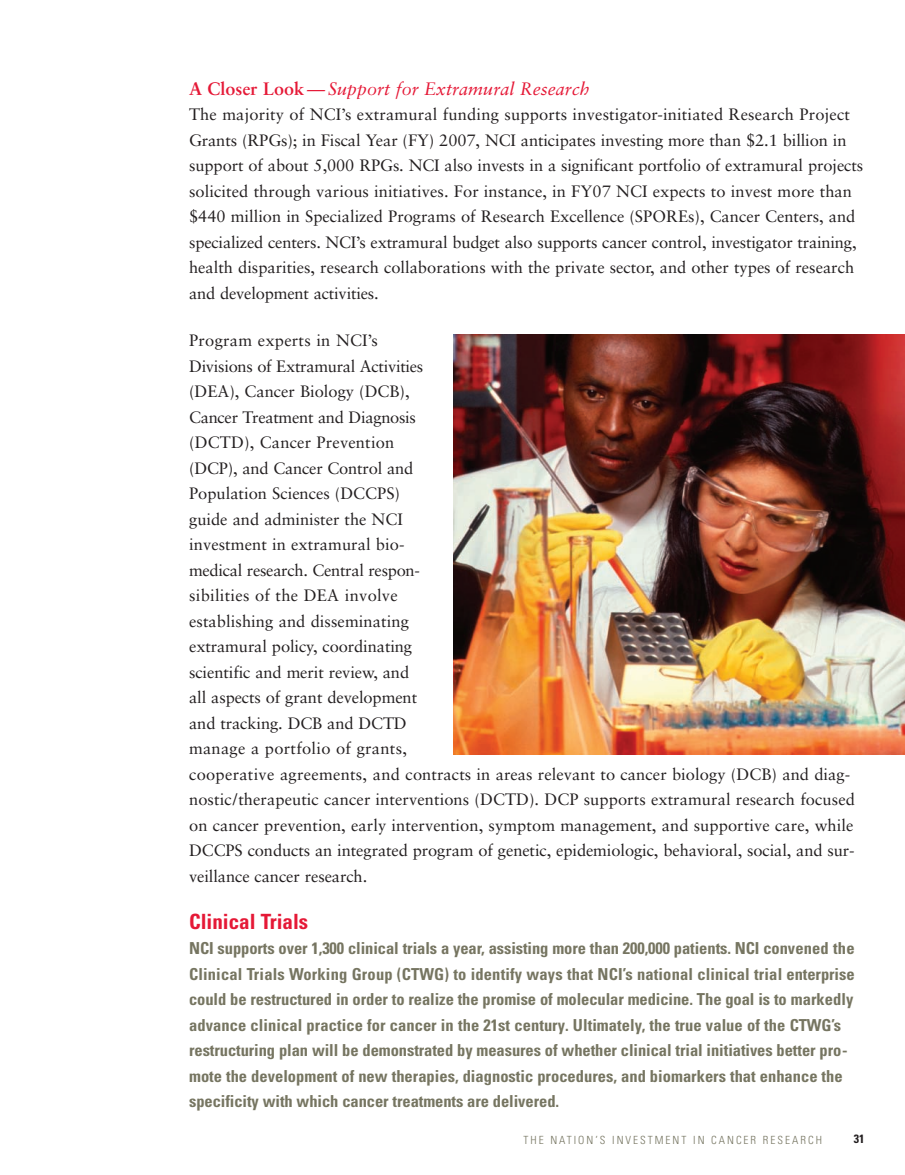
<style>
.page{position:relative;width:905px;height:1175px;background:#fff}
.page>*{position:absolute;margin:0;border:0;box-sizing:border-box;transform-origin:0 0}
.t1{font:700 condensed 21px "Univers";color:#e51836}
.t2{font:italic 18px "Sabon";color:#e51836}
.t3{font:16.5px/25.5px "Sabon";color:#231f20}
.t4{font:700 condensed 16.5px/25.5px "Univers";letter-spacing:-.005em;color:#767561}
.t5{font:700 condensed 12px "Univers";color:#231f20}
.t6{font:300 condensed 11.25px "Univers";letter-spacing:.175em;color:#767561}
.s1{font-weight:700;font-style:normal}
</style>
<div class="page">
<img style="left:453px;top:334px;width:451px;height:420px">
<h3 class="t2" style="left:189px;top:81px;width:402px"><span class="s1">A Closer Look</span> — Support for Extramural Research</h3>
<p class="t3" style="left:189px;top:103px;width:675px">The majority of NCI’s extramural funding supports investigator-initiated Research Project Grants (RPGs); in Fiscal Year (FY) 2007, NCI anticipates investing more than $2.1 billion in support of about 5,000 RPGs. NCI also invests in a significant portfolio of extramural projects solicited through various initiatives. For instance, in FY07 NCI expects to invest more than $440 million in Specialized Programs of Research Excellence (SPOREs), Cancer Centers, and specialized centers. NCI’s extramural budget also supports cancer control, investigator training, health disparities, research collaborations with the private sector, and other types of research and development activities.</p>
<p class="t3" style="left:189px;top:329px;width:667px">Program experts in NCI’s<br>Divisions of Extramural Activities<br>(DEA), Cancer Biology (DCB),<br>Cancer Treatment and Diagnosis<br>(DCTD), Cancer Prevention<br>(DCP), and Cancer Control and<br>Population Sciences (DCCPS)<br>guide and administer the NCI<br>investment in extramural bio-<br>medical research. Central respon-<br>sibilities of the DEA involve<br>establishing and disseminating<br>extramural policy, coordinating<br>scientific and merit review, and<br>all aspects of grant development<br>and tracking. DCB and DCTD<br>manage a portfolio of grants,<br>cooperative agreements, and contracts in areas relevant to cancer biology (DCB) and diag&shy;nostic/therapeutic cancer interventions (DCTD). DCP supports extramural research focused on cancer prevention, early intervention, symptom management, and supportive care, while DCCPS conducts an integrated program of genetic, epidemiologic, behavioral, social, and sur&shy;veillance cancer research.</p>
<h3 class="t1" style="left:189px;top:913px;width:121px">Clinical Trials</h3>
<p class="t4" style="left:189px;top:937px;width:667px">NCI supports over 1,300 clinical trials a year, assisting more than 200,000 patients. NCI convened the Clinical Trials Working Group (CTWG) to identify ways that NCI’s national clinical trial enterprise could be restructured in order to realize the promise of molecular medicine. The goal is to markedly advance clinical practice for cancer in the 21st century. Ultimately, the true value of the CTWG’s restructuring plan will be demonstrated by measures of whether clinical trial initiatives better pro&shy;mote the development of new therapies, diagnostic procedures, and biomarkers that enhance the specificity with which cancer treatments are delivered.</p>
<p class="t6" style="left:523px;top:1135px;width:300px">THE NATION’S INVESTMENT IN CANCER RESEARCH</p>
<p class="t5" style="left:853px;top:1134px;width:12px">31</p>
</div>
